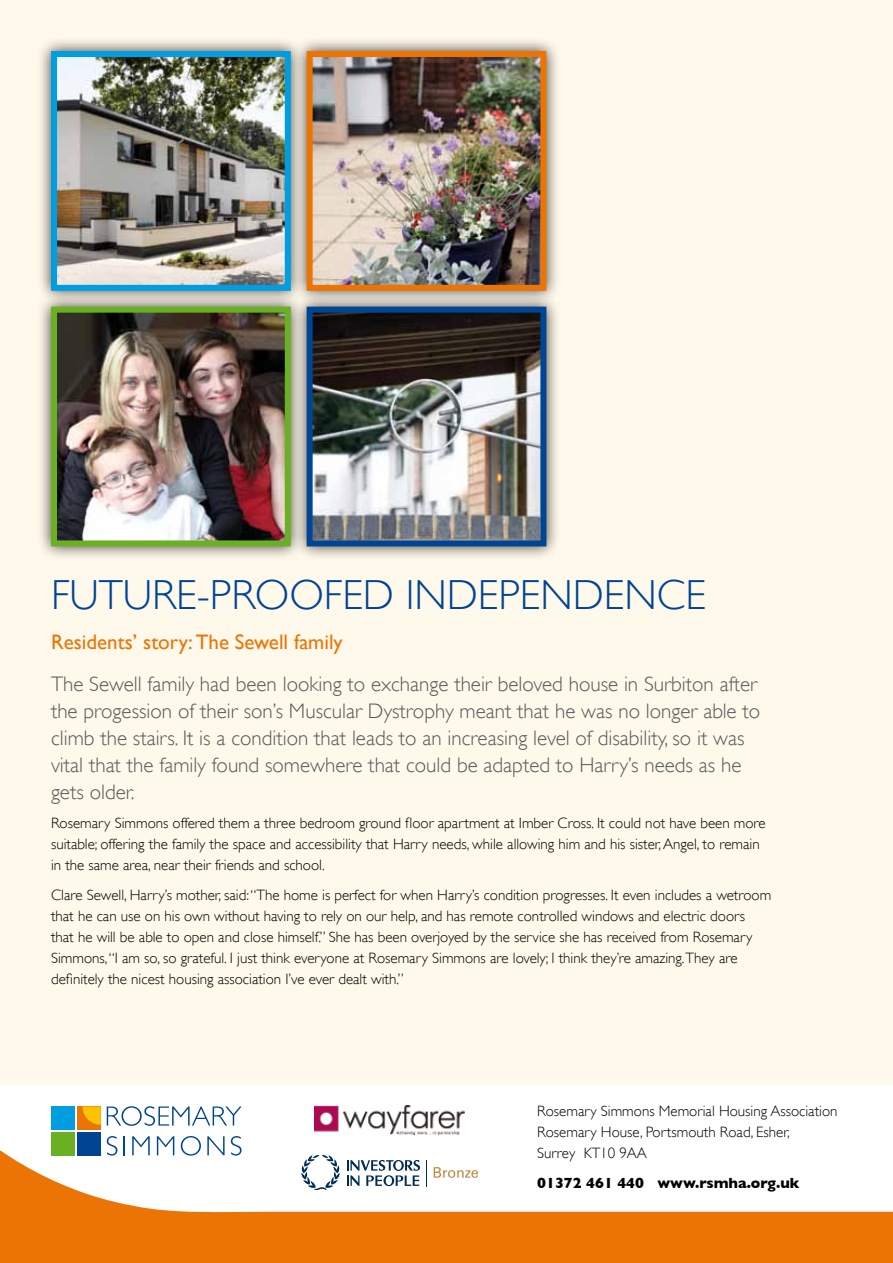
<style>
.page{position:relative;width:893px;height:1263px;background:#fff}
.page>*{position:absolute;margin:0;border:0;box-sizing:border-box;transform-origin:0 0}
.t1{font:300 42px "Gill Sans";color:#004494}
.t2{font:300 21px/27px "Gill Sans";color:#58585a}
.t3{font:21px "Gill Sans";color:#ec7405}
.t4{font:300 15px/21px "Gill Sans";color:#000}
.t5{font:700 15px "Gill Sans";color:#000}
</style>
<div class="page">
<div style="left:0;top:0;width:893px;height:1084px;background:#fff9eb"></div>
<svg style="left:0;top:1138px;width:893px;height:125px"></svg>
<div style="left:36px;top:292px;width:269px;height:268px;background:#000;opacity:.75"></div>
<img style="left:58px;top:314px;width:226px;height:225px">
<div style="left:51px;top:307px;width:240px;height:239px;border:6px solid #6ab023"></div>
<div style="left:292px;top:292px;width:268px;height:268px;background:#000;opacity:.75"></div>
<img style="left:314px;top:314px;width:225px;height:225px">
<div style="left:307px;top:307px;width:239px;height:239px;border:6px solid #004494"></div>
<div style="left:36px;top:36px;width:269px;height:269px;background:#000;opacity:.75"></div>
<img style="left:58px;top:58px;width:226px;height:226px">
<div style="left:51px;top:51px;width:240px;height:240px;border:6px solid #009ee0"></div>
<div style="left:292px;top:36px;width:268px;height:269px;background:#000;opacity:.75"></div>
<img style="left:314px;top:58px;width:225px;height:226px">
<div style="left:307px;top:51px;width:239px;height:240px;border:6px solid #ec7405"></div>
<div style="left:78px;top:1106px;width:23px;height:23px;background:#ec7405"></div>
<svg style="left:107px;top:1106px;width:135px;height:20px"></svg>
<svg style="left:107px;top:1136px;width:10px;height:19px"></svg>
<svg style="left:124px;top:1136px;width:1px;height:19px"></svg>
<svg style="left:132px;top:1136px;width:18px;height:19px"></svg>
<svg style="left:157px;top:1136px;width:17px;height:19px"></svg>
<svg style="left:181px;top:1136px;width:20px;height:19px"></svg>
<svg style="left:207px;top:1136px;width:18px;height:19px"></svg>
<svg style="left:231px;top:1136px;width:11px;height:19px"></svg>
<div style="left:78px;top:1132px;width:23px;height:23px;background:#004494"></div>
<div style="left:52px;top:1106px;width:23px;height:23px;background:#009ee0"></div>
<div style="left:52px;top:1132px;width:23px;height:23px;background:#6ab023"></div>
<svg style="left:82px;top:1106px;width:19px;height:19px"></svg>
<img style="left:314px;top:1106px;width:150px;height:28px">
<svg style="left:347px;top:1160px;width:73px;height:26px"></svg>
<svg style="left:301px;top:1155px;width:40px;height:34px"></svg>
<svg style="left:426px;top:1160px;width:1px;height:26px"></svg>
<svg style="left:434px;top:1167px;width:44px;height:11px"></svg>
<h1 class="t1" style="left:51px;top:571px;width:656px">FUTURE-PROOFED INDEPENDENCE</h1>
<h2 class="t3" style="left:51px;top:630px;width:293px">Residents’ story: The Sewell family</h2>
<p class="t2" style="left:51px;top:670px;width:711px">The Sewell family had been looking to exchange their beloved house in Surbiton after the progession of their son’s Muscular Dystrophy meant that he was no longer able to climb the stairs. It is a condition that leads to an increasing level of disability, so it was vital that the family found somewhere that could be adapted to Harry’s needs as he gets older.</p>
<p class="t4" style="left:51px;top:813px;width:716px">Rosemary Simmons offered them a three bedroom ground floor apartment at Imber Cross. It could not have been more suitable; offering the family the space and accessibility that Harry needs, while allowing him and his sister, Angel, to remain in the same area, near their friends and school.</p>
<p class="t4" style="left:51px;top:884px;width:722px">Clare Sewell, Harry’s mother, said: “The home is perfect for when Harry’s condition progresses. It even includes a wetroom that he can use on his own without having to rely on our help, and has remote controlled windows and electric doors that he will be able to open and close himself.” She has been overjoyed by the service she has received from Rosemary Simmons, “I am so, so grateful. I just think everyone at Rosemary Simmons are lovely; I think they’re amazing.They are definitely the nicest housing association I’ve ever dealt with.”</p>
<p class="t4" style="left:537px;top:1100px;width:302px">Rosemary Simmons Memorial Housing Association<br>Rosemary House, Portsmouth Road, Esher,<br>Surrey KT10 9AA</p>
<p class="t5" style="left:537px;top:1174px;width:264px">01372 461 440 www.rsmha.org.uk</p>
</div>
